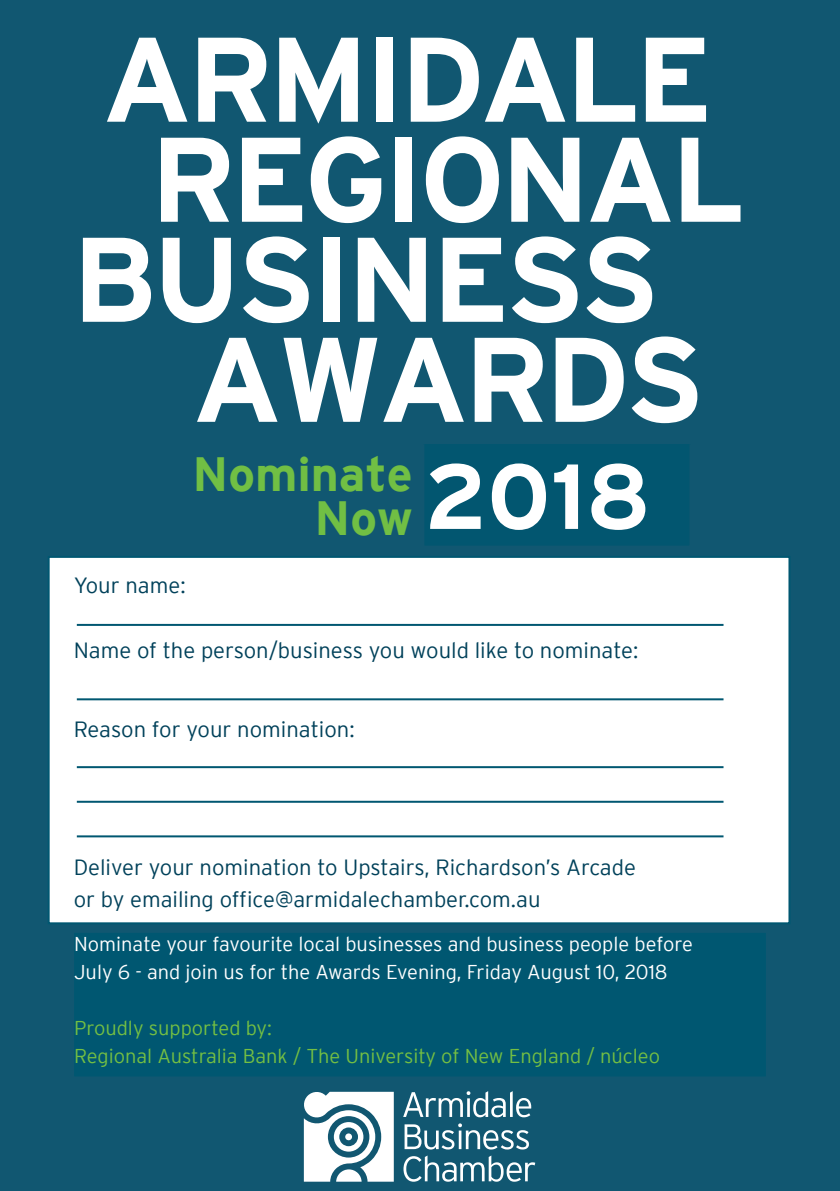
<style>
.page{position:relative;width:840px;height:1191px;background:#fff}
.page>*{position:absolute;margin:0;border:0;box-sizing:border-box;transform-origin:0 0}
.t1{font:700 120px "Interstate";letter-spacing:-.04em;color:#fff}
.t2{font:700 92px "Interstate";color:#fff}
.t3{font:700 48px "Interstate";color:#71bf44}
.t4{font:300 22px "Interstate";color:#01415a}
.t5{font:300 20px "Interstate";color:#fff}
.t6{font:300 20px "Interstate";color:#74bf43}
</style>
<div class="page">
<div style="left:0;top:0;width:839px;height:1191px;background:#115771"></div>
<div style="left:423px;top:444px;width:267px;height:102px;background:#025670"></div>
<div style="left:422px;top:443px;width:269px;height:104px;border:2px solid #115771"></div>
<div style="left:49px;top:557px;width:740px;height:366px;background:#fff"></div>
<div style="left:48px;top:556px;width:742px;height:368px;border:2px solid #005771"></div>
<hr style="left:77px;top:766px;width:646px;height:2px;background:#005771">
<hr style="left:77px;top:698px;width:646px;height:2px;background:#005771">
<hr style="left:77px;top:624px;width:646px;height:2px;background:#005771">
<hr style="left:77px;top:800px;width:646px;height:2px;background:#005771">
<hr style="left:77px;top:835px;width:646px;height:2px;background:#005771">
<div style="left:73px;top:931px;width:693px;height:146px;background:#005771"></div>
<div style="left:72px;top:930px;width:695px;height:148px;border:2px solid #115771"></div>
<svg style="left:302px;top:1090px;width:91px;height:91px"></svg>
<svg style="left:403px;top:1091px;width:128px;height:26px"></svg>
<svg style="left:404px;top:1123px;width:124px;height:26px"></svg>
<svg style="left:403px;top:1155px;width:132px;height:26px"></svg>
<p class="t1" style="left:102px;top:12px;width:612px">ARMIDALE</p>
<p class="t1" style="left:150px;top:112px;width:596px">REGIONAL</p>
<p class="t1" style="left:72px;top:212px;width:588px">BUSINESS</p>
<p class="t1" style="left:192px;top:312px;width:513px">AWARDS</p>
<p class="t3" style="left:192px;top:447px;width:222px">Nominate</p>
<p class="t3" style="left:314px;top:491px;width:100px">Now</p>
<p class="t4" style="left:74px;top:573px;width:113px">Your name:</p>
<p class="t2" style="left:424px;top:445px;width:228px">2018</p>
<p class="t4" style="left:74px;top:637px;width:566px">Name of the person/business you would like to nominate:</p>
<p class="t4" style="left:74px;top:717px;width:282px">Reason for your nomination:</p>
<p class="t4" style="left:74px;top:854px;width:563px">Deliver your nomination to Upstairs, Richardson’s Arcade</p>
<p class="t4" style="left:74px;top:886px;width:468px">or by emailing office@armidalechamber.com.au</p>
<p class="t5" style="left:74px;top:932px;width:620px">Nominate your favourite local businesses and business people before</p>
<p class="t5" style="left:74px;top:960px;width:594px">July 6 - and join us for the Awards Evening, Friday August 10, 2018</p>
<p class="t6" style="left:74px;top:1016px;width:199px">Proudly supported by:</p>
<p class="t6" style="left:74px;top:1044px;width:587px">Regional Australia Bank / The University of New England / núcleo</p>
</div>
